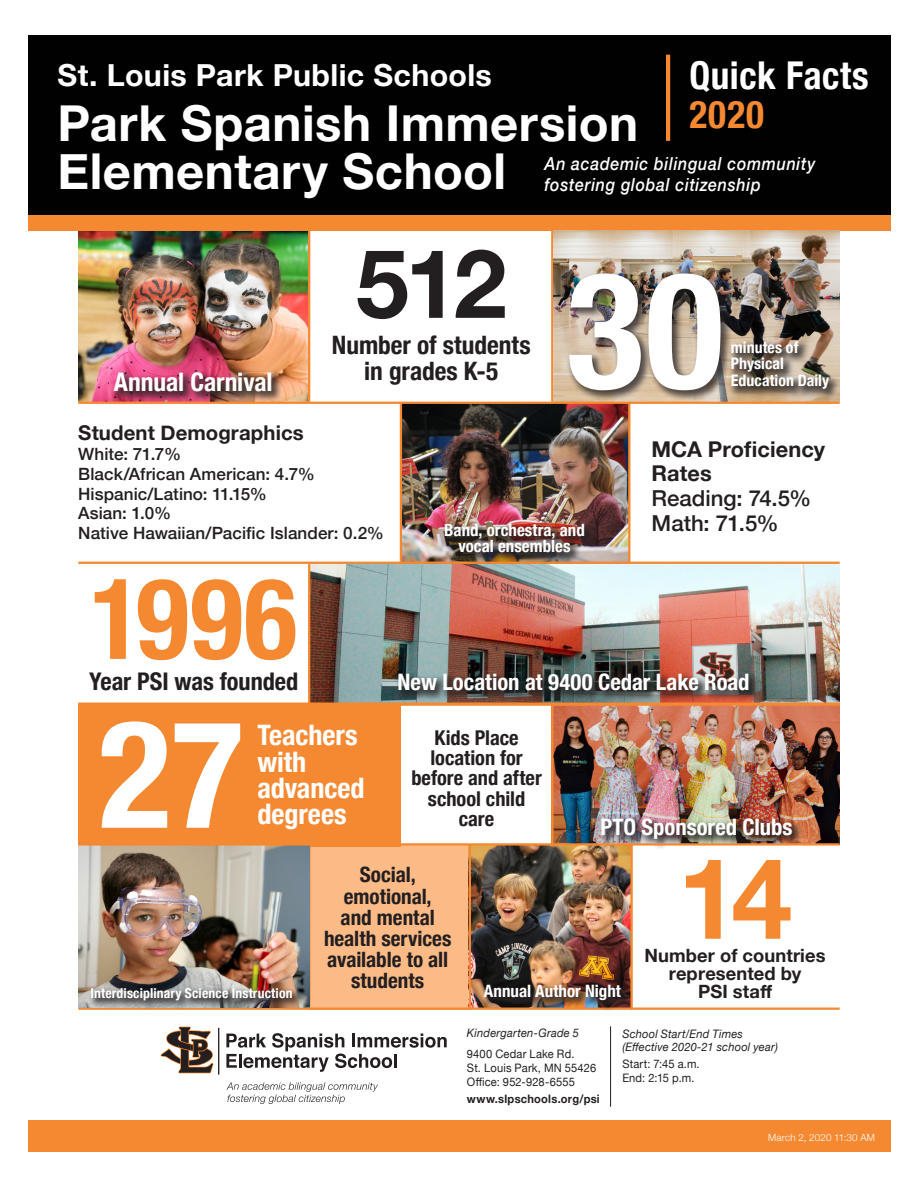
<style>
.page{position:relative;width:918px;height:1188px;background:#fff}
.page>*{position:absolute;margin:0;border:0;box-sizing:border-box;transform-origin:0 0}
.t1{font:700 condensed 162.45px "Helvetica Neue";color:#fff}
.t2{font:700 condensed 150.15px "Helvetica Neue";color:#fff}
.t3{font:700 condensed 112.5px "Helvetica Neue";color:#f58932}
.t4{font:700 112.5px "Helvetica Neue";color:#f58932}
.t5{font:700 95.55px "Helvetica Neue";color:#231f20}
.t6{font:700 49.5px/48px "Helvetica Neue";letter-spacing:.01em;color:#fff}
.t7{font:700 condensed 38.4px/39px "Helvetica Neue";letter-spacing:.015em;color:#fff}
.t8{font:700 30.3px "Helvetica Neue";letter-spacing:.01em;color:#fff}
.t9{font:700 condensed 28.2px/26.4px "Helvetica Neue";color:#fff}
.t10{font:700 condensed 25.5px "Helvetica Neue";letter-spacing:-.005em;color:#fff}
.t11{font:700 condensed 25.35px/25.3px "Helvetica Neue";color:#231f20;text-align:center}
.t12{font:700 condensed 24.3px "Helvetica Neue";letter-spacing:-.005em;color:#231f20}
.t13{font:700 condensed 22.65px "Helvetica Neue";color:#fff}
.t14{font:500 22.05px "Helvetica Neue";color:#231f20}
.t15{font:700 21.75px/23.5px "Helvetica Neue";color:#231f20}
.t16{font:700 condensed 21.15px/21.1px "Helvetica Neue";color:#231f20;text-align:center}
.t17{font:700 condensed 20.4px/20.4px "Helvetica Neue";color:#231f20;text-align:center}
.t18{font:700 20.4px "Helvetica Neue";letter-spacing:.005em;color:#231f20}
.t19{font:700 18.3px/18.3px "Helvetica Neue";letter-spacing:.005em;color:#231f20;text-align:center}
.t20{font:italic 500 18px/21px "Helvetica Neue";letter-spacing:.045em;color:#fff;scale:.89 1}
.t21{font:700 condensed 17.1px "Helvetica Neue";color:#fff}
.t22{font:500 16.95px "Helvetica Neue";letter-spacing:.005em;color:#231f20}
.t23{font:700 condensed 16.95px/16.6px "Helvetica Neue";letter-spacing:.005em;color:#fff;text-align:center}
.t24{font:700 condensed 15.9px/16.6px "Helvetica Neue";letter-spacing:.005em;color:#fff}
.t25{font:700 condensed 13.65px "Helvetica Neue";letter-spacing:.01em;color:#fff}
.t26{font:11.7px/14px "Helvetica Neue";letter-spacing:.015em;color:#231f20;scale:.95 1}
.t27{font:italic 11.7px/13.2px "Helvetica Neue";letter-spacing:.02em;color:#231f20;scale:.95 1}
.t28{font:700 11.7px "Helvetica Neue";letter-spacing:.025em;color:#231f20;scale:.95 1}
.t29{font:300 9.9px "Helvetica Neue";letter-spacing:.015em;color:#fff}
.s1{color:#f58932}
</style>
<div class="page">
<img style="left:310px;top:564px;width:530px;height:139px">
<img style="left:78px;top:231px;width:230px;height:171px">
<div style="left:111px;top:369px;width:172px;height:34px;background:#231f20;opacity:.75"></div>
<div style="left:308px;top:846px;width:161px;height:164px;background:#fbba86"></div>
<img style="left:471px;top:846px;width:159px;height:162px">
<img style="left:402px;top:404px;width:226px;height:158px">
<div style="left:78px;top:704px;width:323px;height:142px;background:#f58932"></div>
<div style="left:28px;top:1120px;width:862px;height:32px;background:#f58932"></div>
<div style="left:28px;top:36px;width:862px;height:181px;background:#010101"></div>
<div style="left:28px;top:216px;width:862px;height:15px;background:#f58932"></div>
<hr style="left:666px;top:55px;width:4px;height:86px;background:#f58932">
<hr style="left:308px;top:228px;width:2px;height:174px;background:#f58932">
<hr style="left:400px;top:404px;width:2px;height:160px;background:#f58932">
<hr style="left:628px;top:404px;width:2px;height:158px;background:#f58932">
<hr style="left:551px;top:228px;width:2px;height:174px;background:#f58932">
<hr style="left:78px;top:562px;width:762px;height:2px;background:#f58932">
<hr style="left:78px;top:1008px;width:762px;height:2px;background:#f58932">
<img style="left:553px;top:231px;width:287px;height:171px">
<div style="left:566px;top:270px;width:166px;height:132px;background:#231f20;opacity:.75"></div>
<div style="left:728px;top:338px;width:112px;height:63px;background:#231f20;opacity:.75"></div>
<hr style="left:78px;top:402px;width:762px;height:2px;background:#f58932">
<hr style="left:78px;top:703px;width:762px;height:2px;background:#f58932">
<hr style="left:308px;top:844px;width:2px;height:166px;background:#f58932">
<hr style="left:630px;top:844px;width:3px;height:166px;background:#f58932">
<hr style="left:469px;top:844px;width:2px;height:166px;background:#f58932">
<img style="left:553px;top:706px;width:287px;height:137px">
<div style="left:598px;top:815px;width:206px;height:36px;background:#231f20;opacity:.75"></div>
<div style="left:395px;top:670px;width:365px;height:32px;background:#231f20;opacity:.75"></div>
<hr style="left:551px;top:704px;width:2px;height:141px;background:#f58932">
<div style="left:442px;top:521px;width:154px;height:43px;background:#231f20;opacity:.75"></div>
<div style="left:481px;top:981px;width:152px;height:31px;background:#231f20;opacity:.75"></div>
<hr style="left:218px;top:1028px;width:1px;height:47px;background:#231f20">
<svg style="left:161px;top:1027px;width:53px;height:47px"></svg>
<svg style="left:226px;top:1033px;width:221px;height:39px"></svg>
<hr style="left:394px;top:1054px;width:3px;height:14px;background:#231f20">
<svg style="left:226px;top:1082px;width:152px;height:22px"></svg>
<hr style="left:610px;top:1026px;width:1px;height:81px;background:#231f20">
<img style="left:78px;top:846px;width:231px;height:161px">
<div style="left:88px;top:985px;width:215px;height:26px;background:#231f20;opacity:.75"></div>
<hr style="left:78px;top:704px;width:762px;height:2px;background:#f58932">
<hr style="left:308px;top:564px;width:2px;height:141px;background:#f58932">
<hr style="left:78px;top:843px;width:762px;height:3px;background:#f58932">
<p class="t7" style="left:690px;top:53px;width:181px">Quick Facts<br><span class="s1">2020</span></p>
<p class="t8" style="left:57px;top:51px;width:436px">St. Louis Park Public Schools</p>
<p class="t6" style="left:57px;top:101px;width:582px">Park Spanish Immersion<br>Elementary School</p>
<p class="t20" style="left:545px;top:152px;width:306px">An academic bilingual community fostering global citizenship</p>
<p class="t10" style="left:114px;top:361px;width:160px">Annual Carnival</p>
<p class="t5" style="left:356px;top:209px;width:152px">512</p>
<p class="t11" style="left:332px;top:331px;width:200px">Number of students in grades K-5</p>
<p class="t1" style="left:566px;top:196px;width:159px">30</p>
<p class="t24" style="left:731px;top:338px;width:100px">minutes of<br>Physical<br>Education Daily</p>
<p class="t18" style="left:78px;top:417px;width:227px">Student Demographics</p>
<p class="t22" style="left:78px;top:441px;width:104px">White: 71.7%</p>
<p class="t22" style="left:78px;top:460px;width:238px">Black/African American: 4.7%</p>
<p class="t22" style="left:78px;top:480px;width:190px">Hispanic/Latino: 11.15%</p>
<p class="t22" style="left:78px;top:500px;width:94px">Asian: 1.0%</p>
<p class="t22" style="left:78px;top:519px;width:307px">Native Hawaiian/Pacific Islander: 0.2%</p>
<p class="t3" style="left:90px;top:525px;width:208px">1996</p>
<p class="t12" style="left:89px;top:661px;width:211px">Year PSI was founded</p>
<p class="t2" style="left:99px;top:650px;width:146px">27</p>
<p class="t9" style="left:257px;top:720px;width:109px">Teachers with advanced degrees</p>
<p class="t23" style="left:444px;top:520px;width:142px">Band, orchestra, and vocal ensembles</p>
<p class="t15" style="left:652px;top:438px;width:175px">MCA Proficiency<br>Rates</p>
<p class="t14" style="left:652px;top:480px;width:161px">Reading: 74.5%</p>
<p class="t14" style="left:652px;top:505px;width:129px">Math: 71.5%</p>
<p class="t13" style="left:398px;top:664px;width:353px">New Location at 9400 Cedar Lake Road</p>
<p class="t17" style="left:411px;top:726px;width:132px">Kids Place location for before and after school child care</p>
<p class="t13" style="left:601px;top:808px;width:194px">PTO Sponsored Clubs</p>
<p class="t25" style="left:90px;top:981px;width:204px">Interdisciplinary Science Instruction</p>
<p class="t16" style="left:324px;top:863px;width:129px">Social, emotional,<br>and mental health services available to all students</p>
<p class="t21" style="left:484px;top:977px;width:139px">Annual Author Night</p>
<p class="t4" style="left:678px;top:810px;width:116px">14</p>
<p class="t19" style="left:645px;top:946px;width:183px">Number of countries represented by<br>PSI staff</p>
<p class="t27" style="left:467px;top:1027px;width:119px">Kindergarten-Grade 5</p>
<p class="t26" style="left:467px;top:1047px;width:138px">9400 Cedar Lake Rd.<br>St. Louis Park, MN 55426<br>Office: 952-928-6555</p>
<p class="t28" style="left:467px;top:1089px;width:141px">www.slpschools.org/psi</p>
<p class="t27" style="left:622px;top:1027px;width:165px">School Start/End Times (Effective 2020-21 school year)</p>
<p class="t26" style="left:622px;top:1057px;width:83px">Start: 7:45 a.m.<br>End: 2:15 p.m.</p>
<p class="t29" style="left:768px;top:1130px;width:108px">March 2, 2020 11:30 AM</p>
</div>
